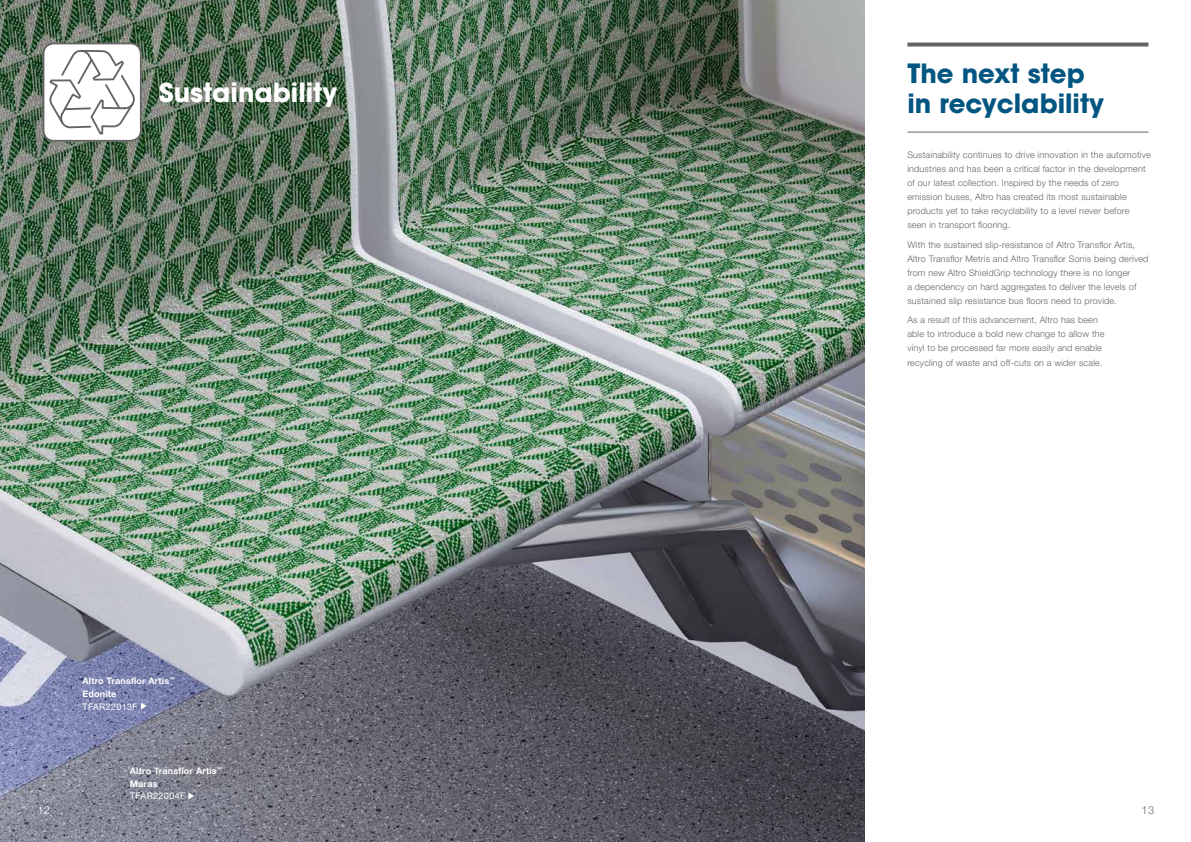
<style>
.page{position:relative;width:1191px;height:842px;background:#fff}
.page>*{position:absolute;margin:0;border:0;box-sizing:border-box;transform-origin:0 0}
.t1{font:700 26px/30px "Avant Garde";color:#005581}
.t2{font:700 26px "Avant Garde";color:#fff}
.t3{font:300 11px "Helvetica Neue LT Pro";color:#636466}
.t4{font:300 11px "Helvetica Neue LT Pro";color:#fff}
.t5{font:300 9px/14px "Helvetica Neue LT Pro";letter-spacing:.02em;color:#636466}
.t6{font:700 9px/12.9px "Helvetica Neue LT Pro";letter-spacing:.02em;color:#fff}
.t7{font:9px "Helvetica Neue LT Pro";letter-spacing:.04em;color:#fff}
</style>
<div class="page">
<img style="left:0;top:0;width:865px;height:842px">
<svg style="left:907px;top:43px;width:241px;height:4px"></svg>
<hr style="left:907px;top:132px;width:241px;height:1px;background:#636466">
<svg style="left:43px;top:43px;width:99px;height:99px"></svg>
<svg style="left:188px;top:792px;width:6px;height:7px"></svg>
<svg style="left:141px;top:702px;width:6px;height:8px"></svg>
<h1 class="t2" style="left:159px;top:75px;width:180px">Sustainability</h1>
<p class="t4" style="left:37px;top:804px;width:14px">12</p>
<p class="t6" style="left:82px;top:674px;width:94px">Altro Transflor Artis<sup>™<br></sup>Edonite</p>
<p class="t7" style="left:82px;top:701px;width:57px">TFAR22013F</p>
<p class="t6" style="left:130px;top:764px;width:94px">Altro Transflor Artis<sup>™<br></sup>Maras</p>
<p class="t7" style="left:130px;top:791px;width:57px">TFAR22004F</p>
<h1 class="t1" style="left:907px;top:58px;width:198px">The next step in recyclability</h1>
<p class="t5" style="left:907px;top:148px;width:245px">Sustainability continues to drive innovation in the automotive industries and has been a critical factor in the development of our latest collection. Inspired by the needs of zero emission buses, Altro has created its most sustainable products yet to take recyclability to a level never before<br>seen in transport flooring.</p>
<p class="t5" style="left:907px;top:237px;width:242px">With the sustained slip-resistance of Altro Transflor Artis, Altro Transflor Metris and Altro Transflor Sonis being derived from new Altro ShieldGrip technology there is no longer<br>a dependency on hard aggregates to deliver the levels of sustained slip resistance bus floors need to provide.</p>
<p class="t5" style="left:907px;top:313px;width:199px">As a result of this advancement, Altro has been able to introduce a bold new change to allow the vinyl to be processed far more easily and enable recycling of waste and off-cuts on a wider scale.</p>
<p class="t3" style="left:1141px;top:804px;width:14px">13</p>
</div>
